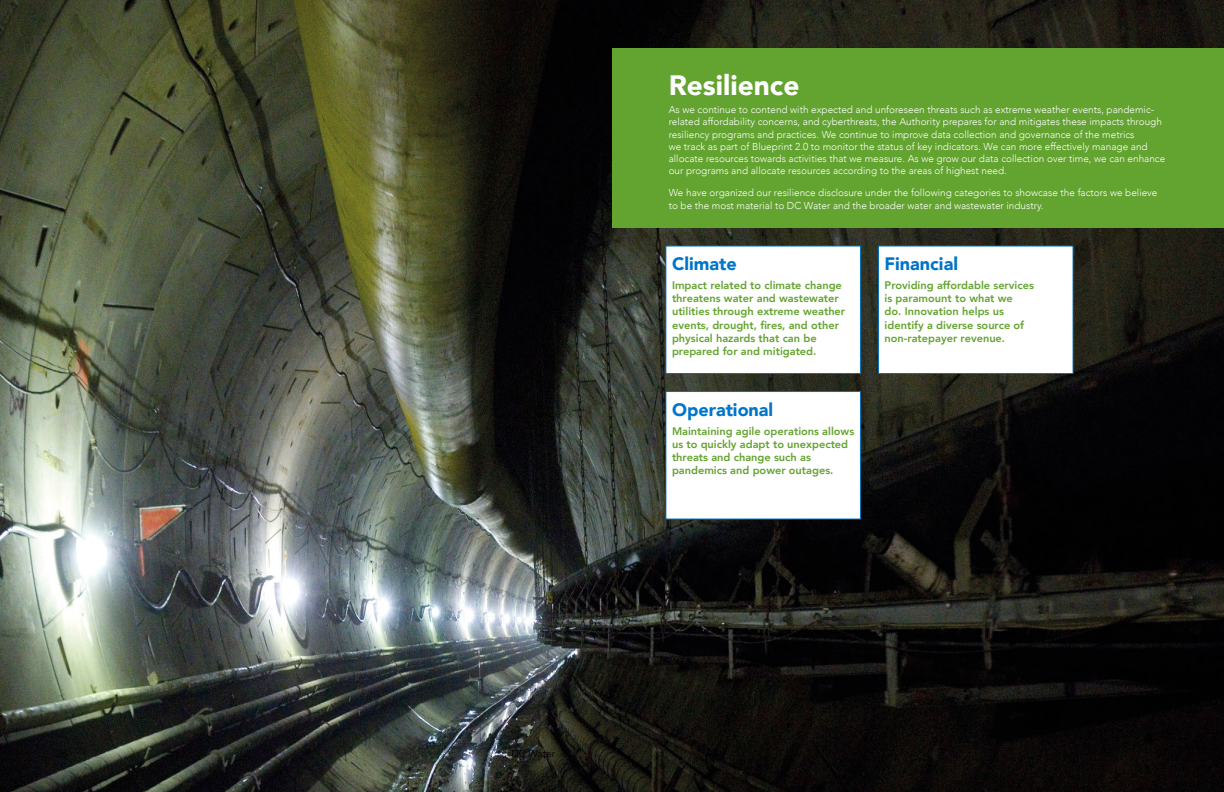
<style>
.page{position:relative;width:1224px;height:792px;background:#fff}
.page>*{position:absolute;margin:0;border:0;box-sizing:border-box;transform-origin:0 0}
.t1{font:900 28px "Avenir";color:#fff}
.t2{font:900 18px "Avenir";color:#0075c9}
.t3{font:800 11px/13.2px "Avenir";color:#63a330}
.t4{font:300 10px/12.2px "Avenir";color:#fff}
.t5{font:300 10px "Avenir";letter-spacing:.01em;color:#000}
</style>
<div class="page">
<img style="left:0;top:0;width:1224px;height:792px">
<div style="left:612px;top:48px;width:612px;height:180px;background:#63a330"></div>
<svg style="left:665px;top:245px;width:196px;height:130px"></svg>
<svg style="left:877px;top:245px;width:197px;height:130px"></svg>
<svg style="left:665px;top:391px;width:196px;height:129px"></svg>
<p class="t5" style="left:511px;top:747px;width:45px">DC Water</p>
<h1 class="t1" style="left:669px;top:61px;width:132px">Resilience</h1>
<p class="t4" style="left:669px;top:103px;width:498px">As we continue to contend with expected and unforeseen threats such as extreme weather events, pandemic&shy;related affordability concerns, and cyberthreats, the Authority prepares for and mitigates these impacts through resiliency programs and practices. We continue to improve data collection and governance of the metrics<br>we track as part of Blueprint 2.0 to monitor the status of key indicators. We can more effectively manage and allocate resources towards activities that we measure. As we grow our data collection over time, we can enhance our programs and allocate resources according to the areas of highest need.</p>
<p class="t4" style="left:669px;top:187px;width:490px">We have organized our resilience disclosure under the following categories to showcase the factors we believe to be the most material to DC Water and the broader water and wastewater industry.</p>
<h2 class="t2" style="left:672px;top:248px;width:66px">Climate</h2>
<p class="t3" style="left:672px;top:279px;width:175px">Impact related to climate change threatens water and wastewater utilities through extreme weather events, drought, fires, and other physical hazards that can be prepared for and mitigated.</p>
<h2 class="t2" style="left:672px;top:394px;width:103px">Operational</h2>
<p class="t3" style="left:672px;top:424px;width:184px">Maintaining agile operations allows us to quickly adapt to unexpected threats and change such as pandemics and power outages.</p>
<h2 class="t2" style="left:885px;top:248px;width:75px">Financial</h2>
<p class="t3" style="left:885px;top:279px;width:151px">Providing affordable services is paramount to what we<br>do. Innovation helps us identify a diverse source of non-ratepayer revenue.</p>
</div>
